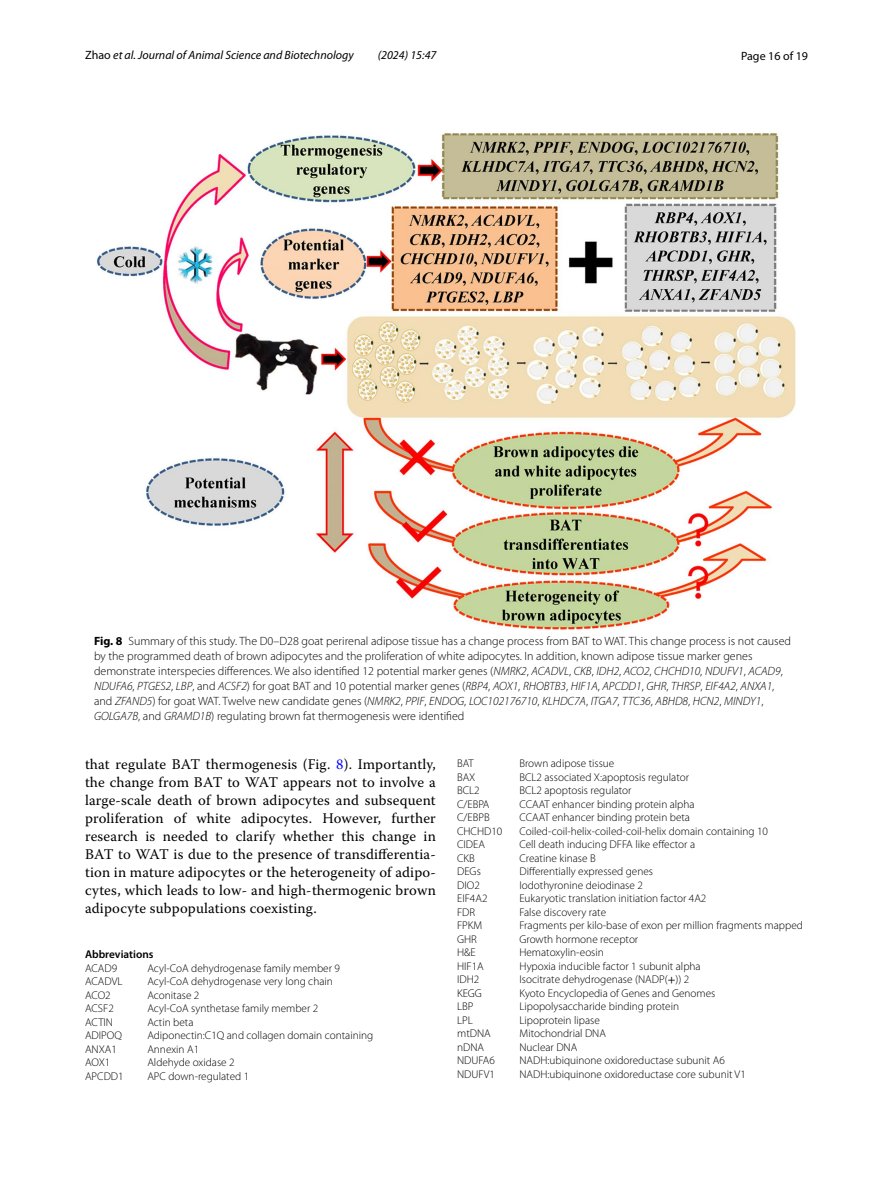
<style>
.page{position:relative;width:893px;height:1187px;background:#fff}
.page>*{position:absolute;margin:0;border:0;box-sizing:border-box;transform-origin:0 0}
.t1{font:14.7px/18px "Warnock Pro";letter-spacing:.01em;color:#000;text-align:justify}
.t2{font:300 12px/15px "Myriad Pro";color:#000}
.t3{font:italic 12px "Myriad Pro";color:#000}
.t4{font:12px "Myriad Pro";color:#000}
.t5{font:300 11.25px "Myriad Pro";color:#000}
.t6{font:600 11.25px "Myriad Pro";color:#000}
.s1{font-style:normal}
.s2{font-weight:700}
.s3{font-style:italic}
.s4{color:#00f}
.s5{font-family:"STIX";font-weight:400}
</style>
<div class="page">
<img style="left:96px;top:133px;width:700px;height:497px">
<p class="t3" style="left:85px;top:48px;width:270px"><span class="s1">Zhao</span> et al. Journal of Animal Science and Biotechnology</p>
<p class="t3" style="left:378px;top:48px;width:60px">(2024) 15:47</p>
<p class="t4" style="left:741px;top:48px;width:68px">Page 16 of 19</p>
<p class="t2" style="left:94px;top:634px;width:698px"><span class="s2">Fig. 8</span> Summary of this study. The D0–D28 goat perirenal adipose tissue has a change process from BAT to WAT. This change process is not caused by the programmed death of brown adipocytes and the proliferation of white adipocytes. In addition, known adipose tissue marker genes demonstrate interspecies differences. We also identified 12 potential marker genes (<span class="s3">NMRK2</span>, <span class="s3">ACADVL</span>, <span class="s3">CKB</span>, <span class="s3">IDH2</span>, <span class="s3">ACO2</span>, <span class="s3">CHCHD10</span>, <span class="s3">NDUFV1</span>, <span class="s3">ACAD9</span>, <span class="s3">NDUFA6</span>, <span class="s3">PTGES2</span>, <span class="s3">LBP</span>, and <span class="s3">ACSF2</span>) for goat BAT and 10 potential marker genes (<span class="s3">RBP4</span>, <span class="s3">AOX1</span>, <span class="s3">RHOBTB3</span>, <span class="s3">HIF1A</span>, <span class="s3">APCDD1</span>, <span class="s3">GHR</span>, <span class="s3">THRSP</span>, <span class="s3">EIF4A2</span>, <span class="s3">ANXA1</span>, and <span class="s3">ZFAND5</span>) for goat WAT. Twelve new candidate genes (<span class="s3">NMRK2</span>, <span class="s3">PPIF</span>, <span class="s3">ENDOG</span>, <span class="s3">LOC102176710</span>, <span class="s3">KLHDC7A</span>, <span class="s3">ITGA7</span>, <span class="s3">TTC36</span>, <span class="s3">ABHD8</span>, <span class="s3">HCN2</span>, <span class="s3">MINDY1</span>, <span class="s3">GOLGA7B</span>, and <span class="s3">GRAMD1B</span>) regulating brown fat thermogenesis were identified</p>
<p class="t1" style="left:85px;top:755px;width:352px">that regulate BAT thermogenesis (Fig. <span class="s4">8</span>). Importantly, the change from BAT to WAT appears not to involve a large-scale death of brown adipocytes and subsequent proliferation of white adipocytes. However, further research is needed to clarify whether this change in BAT to WAT is due to the presence of transdifferentia&shy;tion in mature adipocytes or the heterogeneity of adipo&shy;cytes, which leads to low- and high-thermogenic brown adipocyte subpopulations coexisting.</p>
<p class="t6" style="left:85px;top:947px;width:70px">Abbreviations</p>
<p class="t5" style="left:85px;top:961px;width:34px">ACAD9</p>
<p class="t5" style="left:147px;top:961px;width:194px">Acyl-CoA dehydrogenase family member 9</p>
<p class="t5" style="left:85px;top:975px;width:39px">ACADVL</p>
<p class="t5" style="left:147px;top:975px;width:187px">Acyl-CoA dehydrogenase very long chain</p>
<p class="t5" style="left:85px;top:988px;width:27px">ACO2</p>
<p class="t5" style="left:147px;top:988px;width:54px">Aconitase 2</p>
<p class="t5" style="left:85px;top:1002px;width:30px">ACSF2</p>
<p class="t5" style="left:147px;top:1002px;width:173px">Acyl-CoA synthetase family member 2</p>
<p class="t5" style="left:85px;top:1015px;width:30px">ACTIN</p>
<p class="t5" style="left:147px;top:1015px;width:48px">Actin beta</p>
<p class="t5" style="left:85px;top:1029px;width:38px">ADIPOQ</p>
<p class="t5" style="left:147px;top:1029px;width:227px">Adiponectin:C1Q and collagen domain containing</p>
<p class="t5" style="left:85px;top:1042px;width:33px">ANXA1</p>
<p class="t5" style="left:147px;top:1042px;width:53px">Annexin A1</p>
<p class="t5" style="left:85px;top:1056px;width:27px">AOX1</p>
<p class="t5" style="left:147px;top:1056px;width:89px">Aldehyde oxidase 2</p>
<p class="t5" style="left:85px;top:1069px;width:40px">APCDD1</p>
<p class="t5" style="left:147px;top:1069px;width:103px">APC down-regulated 1</p>
<p class="t5" style="left:457px;top:757px;width:18px">BAT</p>
<p class="t5" style="left:519px;top:757px;width:96px">Brown adipose tissue</p>
<p class="t5" style="left:457px;top:770px;width:20px">BAX</p>
<p class="t5" style="left:519px;top:770px;width:171px">BCL2 associated X:apoptosis regulator</p>
<p class="t5" style="left:457px;top:784px;width:24px">BCL2</p>
<p class="t5" style="left:519px;top:784px;width:114px">BCL2 apoptosis regulator</p>
<p class="t5" style="left:457px;top:797px;width:34px">C/EBPA</p>
<p class="t5" style="left:519px;top:797px;width:177px">CCAAT enhancer binding protein alpha</p>
<p class="t5" style="left:457px;top:811px;width:34px">C/EBPB</p>
<p class="t5" style="left:519px;top:811px;width:172px">CCAAT enhancer binding protein beta</p>
<p class="t5" style="left:457px;top:824px;width:47px">CHCHD10</p>
<p class="t5" style="left:519px;top:824px;width:250px">Coiled-coil-helix-coiled-coil-helix domain containing 10</p>
<p class="t5" style="left:457px;top:838px;width:29px">CIDEA</p>
<p class="t5" style="left:519px;top:838px;width:177px">Cell death inducing DFFA like effector a</p>
<p class="t5" style="left:457px;top:851px;width:19px">CKB</p>
<p class="t5" style="left:519px;top:851px;width:78px">Creatine kinase B</p>
<p class="t5" style="left:457px;top:865px;width:25px">DEGs</p>
<p class="t5" style="left:519px;top:865px;width:135px">Differentially expressed genes</p>
<p class="t5" style="left:457px;top:878px;width:24px">DIO2</p>
<p class="t5" style="left:519px;top:878px;width:125px">Iodothyronine deiodinase 2</p>
<p class="t5" style="left:457px;top:892px;width:32px">EIF4A2</p>
<p class="t5" style="left:519px;top:892px;width:188px">Eukaryotic translation initiation factor 4A2</p>
<p class="t5" style="left:457px;top:905px;width:20px">FDR</p>
<p class="t5" style="left:519px;top:905px;width:88px">False discovery rate</p>
<p class="t5" style="left:457px;top:919px;width:27px">FPKM</p>
<p class="t5" style="left:519px;top:919px;width:285px">Fragments per kilo-base of exon per million fragments mapped</p>
<p class="t5" style="left:457px;top:932px;width:21px">GHR</p>
<p class="t5" style="left:519px;top:932px;width:120px">Growth hormone receptor</p>
<p class="t5" style="left:457px;top:946px;width:20px">H&amp;E</p>
<p class="t5" style="left:519px;top:946px;width:86px">Hematoxylin-eosin</p>
<p class="t5" style="left:457px;top:959px;width:28px">HIF1A</p>
<p class="t5" style="left:519px;top:959px;width:183px">Hypoxia inducible factor 1 subunit alpha</p>
<p class="t5" style="left:457px;top:973px;width:24px">IDH2</p>
<p class="t5" style="left:519px;top:973px;width:171px">Isocitrate dehydrogenase (NADP(<span class="s5">+</span>)) 2</p>
<p class="t5" style="left:457px;top:986px;width:26px">KEGG</p>
<p class="t5" style="left:519px;top:986px;width:197px">Kyoto Encyclopedia of Genes and Genomes</p>
<p class="t5" style="left:457px;top:1000px;width:18px">LBP</p>
<p class="t5" style="left:519px;top:1000px;width:161px">Lipopolysaccharide binding protein</p>
<p class="t5" style="left:457px;top:1013px;width:17px">LPL</p>
<p class="t5" style="left:519px;top:1013px;width:82px">Lipoprotein lipase</p>
<p class="t5" style="left:457px;top:1027px;width:35px">mtDNA</p>
<p class="t5" style="left:519px;top:1027px;width:88px">Mitochondrial DNA</p>
<p class="t5" style="left:457px;top:1040px;width:29px">nDNA</p>
<p class="t5" style="left:519px;top:1040px;width:59px">Nuclear DNA</p>
<p class="t5" style="left:457px;top:1054px;width:39px">NDUFA6</p>
<p class="t5" style="left:519px;top:1054px;width:207px">NADH:ubiquinone oxidoreductase subunit A6</p>
<p class="t5" style="left:457px;top:1067px;width:39px">NDUFV1</p>
<p class="t5" style="left:519px;top:1067px;width:228px">NADH:ubiquinone oxidoreductase core subunit V1</p>
</div>
